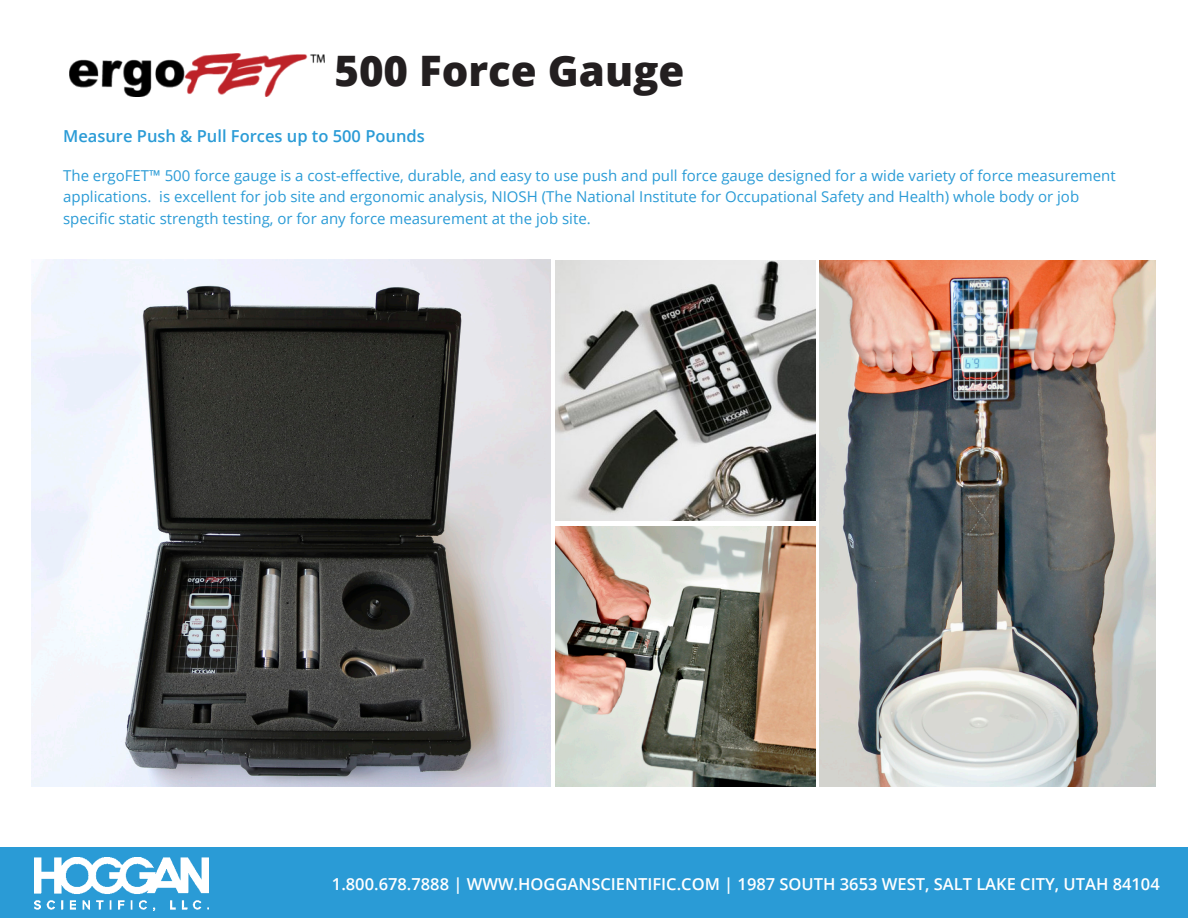
<style>
.page{position:relative;width:1188px;height:918px;background:#fff}
.page>*{position:absolute;margin:0;border:0;box-sizing:border-box;transform-origin:0 0}
.t1{font:800 42px "Open Sans";color:#231f20}
.t2{font:600 16.5px "Open Sans";color:#fff}
.t3{font:600 16.5px "Open Sans";color:#2a9bd6}
.t4{font:15px/21.3px "Open Sans";color:#2a9bd6}
</style>
<div class="page">
<img style="left:69px;top:53px;width:256px;height:43px">
<img style="left:31px;top:260px;width:520px;height:527px">
<div style="left:0;top:848px;width:1188px;height:70px;background:#2a9bd6"></div>
<img style="left:35px;top:858px;width:173px;height:52px">
<img style="left:555px;top:260px;width:261px;height:261px">
<img style="left:555px;top:526px;width:261px;height:261px">
<img style="left:820px;top:260px;width:336px;height:527px">
<p class="t1" style="left:334px;top:38px;width:352px">500 Force Gauge</p>
<p class="t3" style="left:63px;top:125px;width:363px">Measure Push &amp; Pull Forces up to 500 Pounds</p>
<p class="t4" style="left:63px;top:165px;width:1054px">The ergoFET™ 500 force gauge is a cost-effective, durable, and easy to use push and pull force gauge designed for a wide variety of force measurement applications. is excellent for job site and ergonomic analysis, NIOSH (The National Institute for Occupational Safety and Health) whole body or job specific static strength testing, or for any force measurement at the job site.</p>
<p class="t2" style="left:332px;top:873px;width:829px">1.800.678.7888 | WWW.HOGGANSCIENTIFIC.COM | 1987 SOUTH 3653 WEST, SALT LAKE CITY, UTAH 84104</p>
</div>
